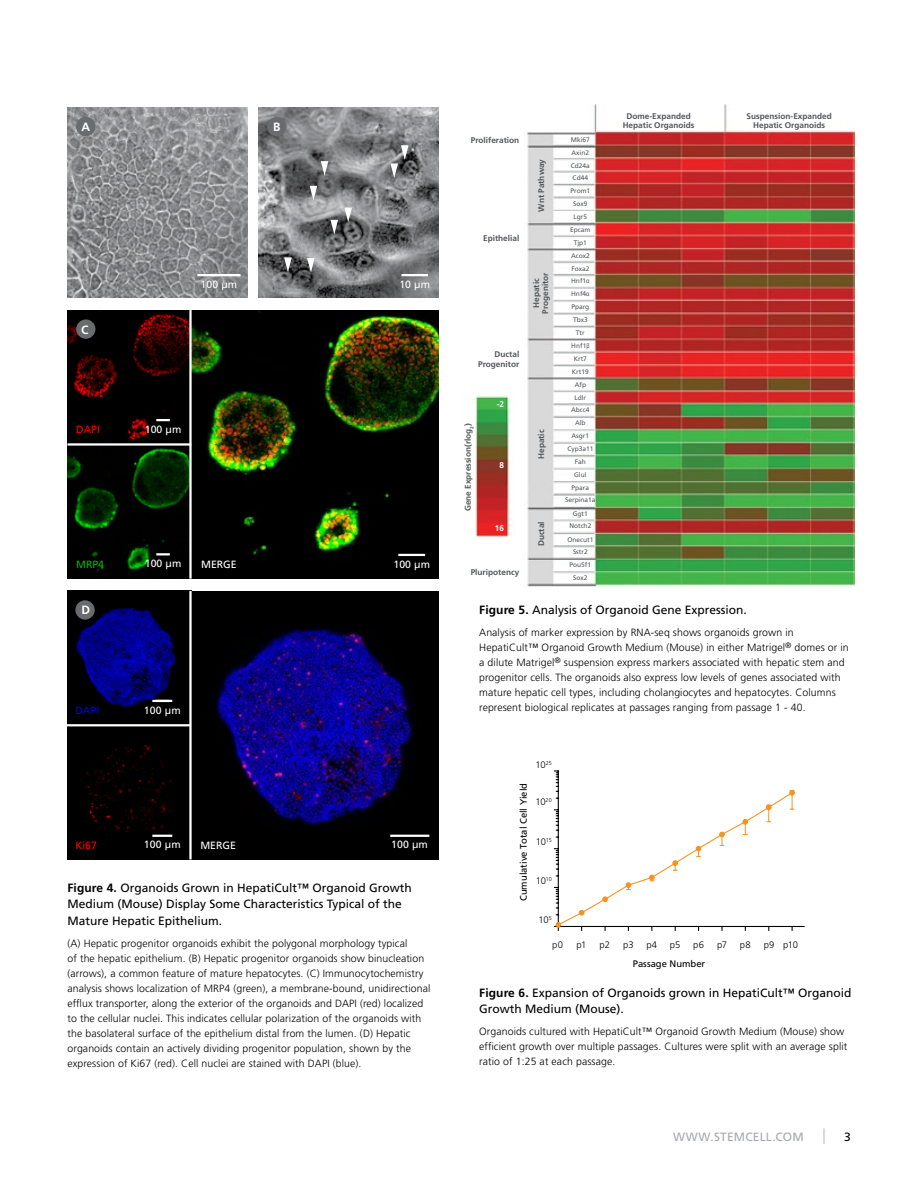
<style>
.page{position:relative;width:918px;height:1188px;background:#fff}
.page>*{position:absolute;margin:0;border:0;box-sizing:border-box;transform-origin:0 0}
.t1{font:700 12.3px "Frutiger LT Std";color:#fff}
.t2{font:12px/16.5px "Frutiger LT Std";color:#000}
.t3{font:12px "Frutiger LT Std";letter-spacing:.015em;color:#a7a9ac}
.t4{font:700 12px "Frutiger LT Std";color:#fff}
.t5{font:700 11.85px "Arial";letter-spacing:.005em;color:#231f20}
.t6{font:300 10.5px/15px "Frutiger LT Std";letter-spacing:.01em;color:#000}
.t7{font:10.5px "Frutiger LT Std";letter-spacing:.01em;color:#fff}
.t8{font:10.5px "Frutiger LT Std";color:#f00}
.t9{font:10.5px "Frutiger LT Std";color:#00b400}
.t10{font:10.5px "Frutiger LT Std";color:#0000e1}
.t11{font:300 9.45px "Frutiger LT Std";letter-spacing:-.025em;color:#000}
.t12{font:9.45px "Frutiger LT Std";color:#000}
.t13{font:700 8.25px/9px "Frutiger LT Std";color:#52575a;text-align:center}
.t14{font:700 8.25px "Frutiger LT Std";color:#fcfeff}
.t15{font:6.6px/12.9px "Frutiger LT Std";color:#52575a;text-align:center}
.s1{font-weight:700}
.s2{font-family:"Arial Narrow"}
</style>
<div class="page">
<svg style="left:824px;top:1128px;width:1px;height:16px"></svg>
<img style="left:68px;top:108px;width:180px;height:189px">
<hr style="left:197px;top:274px;width:44px;height:2px;background:#fff">
<img style="left:475px;top:105px;width:380px;height:482px">
<img style="left:259px;top:108px;width:180px;height:190px">
<hr style="left:401px;top:274px;width:27px;height:2px;background:#fff">
<svg style="left:321px;top:161px;width:7px;height:15px"></svg>
<svg style="left:390px;top:145px;width:19px;height:33px"></svg>
<svg style="left:344px;top:208px;width:8px;height:14px"></svg>
<svg style="left:331px;top:220px;width:7px;height:14px"></svg>
<svg style="left:307px;top:258px;width:8px;height:15px"></svg>
<svg style="left:284px;top:257px;width:8px;height:15px"></svg>
<svg style="left:310px;top:186px;width:7px;height:14px"></svg>
<img style="left:68px;top:310px;width:121px;height:268px">
<img style="left:192px;top:310px;width:247px;height:268px">
<svg style="left:156px;top:419px;width:14px;height:2px"></svg>
<svg style="left:156px;top:553px;width:14px;height:2px"></svg>
<hr style="left:398px;top:554px;width:27px;height:2px;background:#fff">
<hr style="left:68px;top:443px;width:123px;height:3px;background:#fff">
<hr style="left:556px;top:926px;width:249px;height:1px;background:#000">
<svg style="left:554px;top:770px;width:241px;height:161px"></svg>
<div style="left:267px;top:117px;width:19px;height:19px;background:#686c6e;border-radius:50%"></div>
<div style="left:76px;top:117px;width:19px;height:19px;background:#686c6e;border-radius:50%"></div>
<div style="left:76px;top:319px;width:19px;height:20px;background:#686c6e;border-radius:50%"></div>
<img style="left:68px;top:591px;width:371px;height:268px">
<hr style="left:152px;top:700px;width:20px;height:2px;background:#fff">
<hr style="left:152px;top:835px;width:20px;height:2px;background:#fff">
<hr style="left:67px;top:724px;width:124px;height:2px;background:#fff">
<hr style="left:189px;top:591px;width:3px;height:268px;background:#fff">
<hr style="left:390px;top:835px;width:39px;height:2px;background:#fff">
<div style="left:75px;top:600px;width:20px;height:20px;background:#686c6e;border-radius:50%"></div>
<p class="t4" style="left:81px;top:120px;width:10px">A</p>
<p class="t4" style="left:273px;top:120px;width:9px">B</p>
<p class="t1" style="left:274px;top:120px;width:9px">B</p>
<p class="t4" style="left:81px;top:322px;width:9px">C</p>
<p class="t8" style="left:76px;top:423px;width:25px">DAPI</p>
<p class="t7" style="left:201px;top:278px;width:38px">100 µm</p>
<p class="t7" style="left:145px;top:423px;width:38px">100 µm</p>
<p class="t7" style="left:399px;top:278px;width:32px">10 µm</p>
<p class="t9" style="left:76px;top:558px;width:30px">MRP4</p>
<p class="t7" style="left:145px;top:558px;width:38px">100 µm</p>
<p class="t7" style="left:201px;top:558px;width:37px">MERGE</p>
<p class="t7" style="left:393px;top:558px;width:38px">100 µm</p>
<p class="t4" style="left:81px;top:603px;width:10px">D</p>
<p class="t10" style="left:75px;top:704px;width:25px">DAPI</p>
<p class="t7" style="left:144px;top:704px;width:38px">100 µm</p>
<p class="t8" style="left:75px;top:839px;width:23px">Ki67</p>
<p class="t7" style="left:144px;top:839px;width:38px">100 µm</p>
<p class="t7" style="left:200px;top:839px;width:37px">MERGE</p>
<p class="t7" style="left:391px;top:839px;width:38px">100 µm</p>
<p class="t2" style="left:68px;top:879px;width:346px"><span class="s1">Figure 4.</span> Organoids Grown in HepatiCult™ Organoid Growth<br>Medium (Mouse) Display Some Characteristics Typical of the<br>Mature Hepatic Epithelium.</p>
<p class="t6" style="left:68px;top:936px;width:364px">(A) Hepatic progenitor organoids exhibit the polygonal morphology typical<br>of the hepatic epithelium. (B) Hepatic progenitor organoids show binucleation (arrows), a common feature of mature hepatocytes. (C) Immunocytochemistry analysis shows localization of MRP4 (green), a membrane-bound, unidirectional efflux transporter, along the exterior of the organoids and DAPI (red) localized to the cellular nuclei. This indicates cellular polarization of the organoids with the basolateral surface of the epithelium distal from the lumen. (D) Hepatic organoids contain an actively dividing progenitor population, shown by the expression of Ki67 (red). Cell nuclei are stained with DAPI (blue).</p>
<p class="t13" style="left:471px;top:135px;width:50px">Proliferation</p>
<p class="t13" style="left:483px;top:234px;width:38px">Epithelial</p>
<p class="t13" style="left:537px;top:212px;width:54px;rotate:-90deg">Wnt Pathway</p>
<p class="t13" style="left:532px;top:314px;width:43px;rotate:-90deg">Hepatic<br>Progenitor</p>
<p class="t13" style="left:478px;top:350px;width:43px;line-height:9.9px;text-align:right">Ductal<br>Progenitor</p>
<p class="t14" style="left:497px;top:399px;width:9px">-2</p>
<p class="t13" style="left:463px;top:511px;width:89px;rotate:-90deg">Gene Expression(rlog<sub>2</sub>)</p>
<p class="t14" style="left:500px;top:461px;width:6px">8</p>
<p class="t14" style="left:495px;top:524px;width:11px">16</p>
<p class="t13" style="left:471px;top:568px;width:50px">Pluripotency</p>
<p class="t13" style="left:537px;top:459px;width:31px;rotate:-90deg">Hepatic</p>
<p class="t13" style="left:537px;top:546px;width:26px;rotate:-90deg">Ductal</p>
<p class="t15" style="left:571px;top:133px;width:21px;line-height:13.4px;text-align:left">Mki67<br>Axin2</p>
<p class="t15" style="left:570px;top:159px;width:22px">Cd24a<br>Cd44<br>Prom1<br>Sox9<br>Lgr5<br>Epcam</p>
<p class="t15" style="left:571px;top:236px;width:20px">Tjp1<br>Acox2<br>Foxa2<br>Hnf1<span class="s2">α<br></span>Hnf4<span class="s2">α<br></span>Pparg<br>Tbx3<br>Ttr<br>Hnf1<span class="s2">β<br></span>Krt7<br>Krt19</p>
<p class="t15" style="left:565px;top:378px;width:32px">Afp<br>Ldlr<br>Abcc4<br>Alb<br>Asgr1<br>Cyp3a11<br>Fah<br>Glul<br>Ppara<br>Serpina1a</p>
<p class="t15" style="left:569px;top:507px;width:23px">Ggt1<br>Notch2</p>
<p class="t15" style="left:567px;top:533px;width:28px;line-height:12.1px">Onecut1<br>Sstr2</p>
<p class="t15" style="left:570px;top:558px;width:23px">Pou5f1<br>Sox2</p>
<p class="t13" style="left:623px;top:112px;width:73px">Dome-Expanded<br>Hepatic Organoids</p>
<p class="t13" style="left:747px;top:112px;width:87px">Suspension-Expanded<br>Hepatic Organoids</p>
<p class="t2" style="left:479px;top:602px;width:269px"><span class="s1">Figure 5.</span> Analysis of Organoid Gene Expression.</p>
<p class="t6" style="left:479px;top:625px;width:371px">Analysis of marker expression by RNA-seq shows organoids grown in HepatiCult™ Organoid Growth Medium (Mouse) in either Matrigel<sup>®</sup> domes or in a dilute Matrigel<sup>®</sup> suspension express markers associated with hepatic stem and progenitor cells. The organoids also express low levels of genes associated with mature hepatic cell types, including cholangiocytes and hepatocytes. Columns represent biological replicates at passages ranging from passage 1 - 40.</p>
<p class="t12" style="left:518px;top:901px;width:120px;rotate:-90deg">Cumulative Total Cell Yield</p>
<p class="t11" style="left:535px;top:759px;width:18px">10<sup>25</sup></p>
<p class="t11" style="left:535px;top:797px;width:18px">10<sup>20</sup></p>
<p class="t11" style="left:536px;top:837px;width:17px">10<sup>15</sup></p>
<p class="t11" style="left:536px;top:876px;width:18px">10<sup>10</sup></p>
<p class="t11" style="left:538px;top:915px;width:15px">10<sup>5</sup></p>
<p class="t5" style="left:546px;top:937px;width:252px">p0 p1 p2 p3 p4 p5 p6 p7 p8 p9 p10</p>
<p class="t11" style="left:552px;top:939px;width:12px">p0</p>
<p class="t11" style="left:576px;top:939px;width:11px">p1</p>
<p class="t11" style="left:600px;top:939px;width:12px">p2</p>
<p class="t11" style="left:623px;top:939px;width:12px">p3</p>
<p class="t11" style="left:646px;top:939px;width:12px">p4</p>
<p class="t11" style="left:670px;top:939px;width:12px">p5</p>
<p class="t11" style="left:693px;top:939px;width:12px">p6</p>
<p class="t11" style="left:717px;top:939px;width:12px">p7</p>
<p class="t11" style="left:740px;top:939px;width:12px">p8</p>
<p class="t11" style="left:764px;top:939px;width:36px">p9 p10</p>
<p class="t12" style="left:633px;top:958px;width:74px">Passage Number</p>
<p class="t2" style="left:479px;top:985px;width:374px"><span class="s1">Figure 6.</span> Expansion of Organoids grown in HepatiCult™ Organoid<br>Growth Medium (Mouse).</p>
<p class="t6" style="left:479px;top:1024px;width:370px">Organoids cultured with HepatiCult™ Organoid Growth Medium (Mouse) show efficient growth over multiple passages. Cultures were split with an average split ratio of 1:25 at each passage.</p>
<p class="t3" style="left:673px;top:1130px;width:132px">WWW.STEMCELL.COM</p>
<p class="t2" style="left:844px;top:1128px;width:8px">3</p>
</div>
